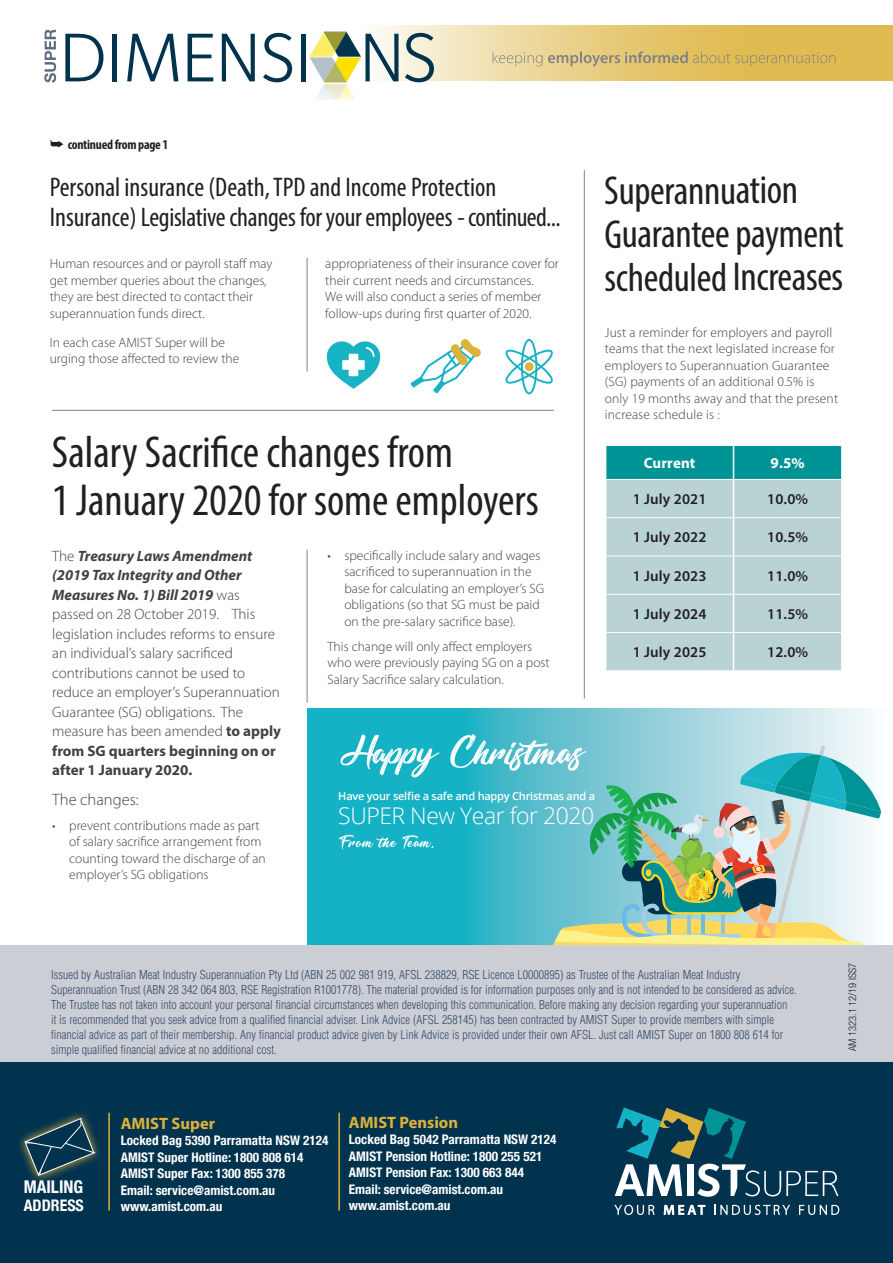
<style>
.page{position:relative;width:893px;height:1263px;background:#fff}
.page>*{position:absolute;margin:0;border:0;box-sizing:border-box;transform-origin:0 0}
.story_heading{font:condensed 45px/48px "Myriad Pro";color:#231f20}
.story_heading_white{font:condensed 40.5px/43.5px "Myriad Pro";letter-spacing:-.015em;color:#231f20}
.story_heading-2{font:condensed 27px/30px "Myriad Pro";letter-spacing:-.005em;color:#231f20}
.t1{font:300 22.95px "Open Sans";letter-spacing:-.02em;color:#fff}
.t2{font:700 condensed 17.55px "Helvetica Neue";color:#fff}
.t3{font:700 16.5px "Myriad Pro";color:#dcb239}
.body{font:300 16.5px "Myriad Pro";color:#414142}
.t4{font:700 condensed 15.9px "Helvetica Neue";color:#fff}
.body-2{font:300 15px/19.5px "Myriad Pro";color:#414142}
.body-3{font:600 15px "Myriad Pro";letter-spacing:.01em;color:#231f20}
.body-4{font:700 15px "Myriad Pro";letter-spacing:.005em;color:#fff}
.body-5{font:300 13.5px/16.5px "Myriad Pro";color:#414142}
.continued_heading{font:700 condensed 13.5px "Myriad Pro";letter-spacing:-.02em;color:#231f20}
.t5{font:700 condensed 13.2px/16.5px "Helvetica Neue";color:#fff}
.captions{font:300 condensed 12px/15px "Helvetica";color:#364c65}
.t6{font:600 10.95px "Open Sans";letter-spacing:-.02em;color:#fff}
.footnotes{font:300 condensed 10.5px "Helvetica Neue LT Std";color:#231f20}
.s1{font-weight:700;font-style:italic}
.s2{font-weight:700}
</style>
<div class="page">
<svg style="left:307px;top:709px;width:575px;height:236px;background:#56c3d0"></svg>
<svg style="left:339px;top:734px;width:542px;height:211px;background:#72c2c1"></svg>
<div style="left:0;top:945px;width:893px;height:147px;background:#ccced6"></div>
<div style="left:0;top:1063px;width:893px;height:200px;background:#02334e"></div>
<hr style="left:338px;top:1113px;width:2px;height:97px;background:#dcb239">
<hr style="left:108px;top:1113px;width:2px;height:97px;background:#dcb239">
<svg style="left:19px;top:1113px;width:81px;height:68px"></svg>
<svg style="left:24px;top:1117px;width:73px;height:60px"></svg>
<svg style="left:614px;top:1205px;width:41px;height:10px"></svg>
<svg style="left:664px;top:1205px;width:41px;height:10px"></svg>
<svg style="left:715px;top:1205px;width:75px;height:10px"></svg>
<svg style="left:799px;top:1205px;width:40px;height:10px"></svg>
<svg style="left:615px;top:1107px;width:223px;height:90px"></svg>
<svg style="left:376px;top:26px;width:517px;height:55px;background:#e7cb7b"></svg>
<svg style="left:493px;top:51px;width:342px;height:16px;background:#d3ba72"></svg>
<svg style="left:65px;top:34px;width:38px;height:47px"></svg>
<div style="left:112px;top:34px;width:5px;height:47px;background:#01334e"></div>
<svg style="left:127px;top:34px;width:51px;height:47px"></svg>
<svg style="left:188px;top:34px;width:25px;height:47px"></svg>
<svg style="left:222px;top:34px;width:33px;height:47px"></svg>
<svg style="left:263px;top:33px;width:29px;height:49px"></svg>
<div style="left:301px;top:34px;width:5px;height:47px;background:#01334e"></div>
<svg style="left:309px;top:32px;width:89px;height:68px"></svg>
<svg style="left:405px;top:33px;width:29px;height:49px"></svg>
<svg style="left:44px;top:30px;width:12px;height:53px"></svg>
<div style="left:606px;top:446px;width:235px;height:33px;background:#009396"></div>
<div style="left:606px;top:480px;width:235px;height:190px;background:#b9d3d5"></div>
<hr style="left:733px;top:446px;width:1px;height:33px;background:#fff">
<hr style="left:733px;top:480px;width:1px;height:37px;background:#fff">
<hr style="left:733px;top:518px;width:1px;height:38px;background:#fff">
<hr style="left:733px;top:556px;width:1px;height:38px;background:#fff">
<hr style="left:733px;top:595px;width:1px;height:37px;background:#fff">
<hr style="left:733px;top:633px;width:1px;height:37px;background:#fff">
<hr style="left:606px;top:517px;width:127px;height:1px;background:#fff">
<hr style="left:733px;top:517px;width:108px;height:1px;background:#fff">
<hr style="left:606px;top:556px;width:127px;height:1px;background:#fff">
<hr style="left:733px;top:556px;width:108px;height:1px;background:#fff">
<hr style="left:606px;top:594px;width:127px;height:1px;background:#fff">
<hr style="left:733px;top:594px;width:108px;height:1px;background:#fff">
<hr style="left:606px;top:632px;width:127px;height:1px;background:#fff">
<hr style="left:733px;top:632px;width:108px;height:1px;background:#fff">
<hr style="left:307px;top:258px;width:1px;height:114px;background:#808285">
<hr style="left:307px;top:550px;width:1px;height:153px;background:#808285">
<hr style="left:52px;top:410px;width:502px;height:1px;background:#808285">
<hr style="left:584px;top:170px;width:1px;height:528px;background:#808285">
<svg style="left:505px;top:339px;width:48px;height:55px"></svg>
<div style="left:525px;top:362px;width:9px;height:9px;background:#ddb236;border-radius:50%"></div>
<svg style="left:327px;top:341px;width:53px;height:48px"></svg>
<svg style="left:411px;top:339px;width:70px;height:54px"></svg>
<p class="continued_heading" style="left:50px;top:136px;width:120px">➥ continued from page 1</p>
<p class="story_heading-2" style="left:50px;top:171px;width:512px">Personal insurance (Death, TPD and Income Protection<br>Insurance) Legislative changes for your employees - continued...</p>
<p class="body-5" style="left:50px;top:255px;width:224px">Human resources and or payroll staff may get member queries about the changes, they are best directed to contact their superannuation funds direct.</p>
<p class="body-5" style="left:50px;top:334px;width:191px">In each case AMIST Super will be urging those affected to review the</p>
<p class="body-5" style="left:325px;top:255px;width:235px">appropriateness of their insurance cover for their current needs and circumstances.<br>We will also conduct a series of member follow-ups during first quarter of 2020.</p>
<p class="story_heading" style="left:52px;top:428px;width:488px">Salary Sacrifice changes from<br>1 January 2020 for some employers</p>
<p class="body-2" style="left:52px;top:546px;width:230px">The <span class="s1">Treasury Laws Amendment (2019 Tax Integrity and Other<br>Measures No. 1) Bill 2019</span> was passed on 28 October 2019. This legislation includes reforms to ensure an individual’s salary sacrificed contributions cannot be used to reduce an employer’s Superannuation<br>Guarantee (SG) obligations. The measure has been amended <span class="s2">to apply from SG quarters beginning on or after 1 January 2020.</span></p>
<p class="body" style="left:52px;top:789px;width:88px">The changes:</p>
<p class="body-5" style="left:69px;top:817px;width:198px;text-indent:-17px">• prevent contributions made as part of salary sacrifice arrangement from counting toward the discharge of an employer’s SG obligations</p>
<p class="body-5" style="left:344px;top:547px;width:201px;text-indent:-17px">• specifically include salary and wages sacrificed to superannuation in the base for calculating an employer’s SG obligations (so that SG must be paid on the pre-salary sacrifice base).</p>
<p class="body-5" style="left:327px;top:638px;width:224px">This change will only affect employers who were previously paying SG on a post<br>Salary Sacrifice salary calculation.</p>
<p class="t6" style="left:338px;top:789px;width:258px">Have your selfie a safe and happy Christmas and a</p>
<p class="t1" style="left:338px;top:800px;width:258px">SUPER New Year for 2020</p>
<p class="story_heading_white" style="left:604px;top:168px;width:241px">Superannuation<br>Guarantee payment scheduled Increases</p>
<p class="body-5" style="left:605px;top:324px;width:235px">Just a reminder for employers and payroll teams that the next legislated increase for employers to Superannuation Guarantee (SG) payments of an additional 0.5% is only 19 months away and that the present increase schedule is :</p>
<p class="body-4" style="left:644px;top:453px;width:53px">Current</p>
<p class="body-4" style="left:771px;top:453px;width:36px">9.5%</p>
<p class="body-3" style="left:633px;top:490px;width:75px">1 July 2021</p>
<p class="body-3" style="left:767px;top:490px;width:42px">10.0%</p>
<p class="body-3" style="left:633px;top:528px;width:75px">1 July 2022</p>
<p class="body-3" style="left:767px;top:528px;width:42px">10.5%</p>
<p class="body-3" style="left:633px;top:566px;width:75px">1 July 2023</p>
<p class="body-3" style="left:767px;top:566px;width:42px">11.0%</p>
<p class="body-3" style="left:633px;top:604px;width:75px">1 July 2024</p>
<p class="body-3" style="left:767px;top:604px;width:42px">11.5%</p>
<p class="body-3" style="left:633px;top:643px;width:75px">1 July 2025</p>
<p class="body-3" style="left:767px;top:643px;width:42px">12.0%</p>
<p class="captions" style="left:51px;top:967px;width:747px">Issued by Australian Meat Industry Superannuation Pty Ltd (ABN 25 002 981 919, AFSL 238829, RSE Licence L0000895) as Trustee of the Australian Meat Industry Superannuation Trust (ABN 28 342 064 803, RSE Registration R1001778). The material provided is for information purposes only and is not intended to be considered as advice.<br>The Trustee has not taken into account your personal financial circumstances when developing this communication. Before making any decision regarding your superannuation<br>it is recommended that you seek advice from a qualified financial adviser. Link Advice (AFSL 258145) has been contracted by AMIST Super to provide members with simple financial advice as part of their membership. Any financial product advice given by Link Advice is provided under their own AFSL. Just call AMIST Super on 1800 808 614 for simple qualified financial advice at no additional cost.</p>
<p class="t2" style="left:24px;top:1172px;width:61px">MAILING</p>
<p class="t4" style="left:24px;top:1192px;width:62px">ADDRESS</p>
<p class="t3" style="left:121px;top:1112px;width:96px">AMIST Super</p>
<p class="t5" style="left:121px;top:1131px;width:209px">Locked Bag 5390 Parramatta NSW 2124</p>
<p class="t5" style="left:121px;top:1148px;width:184px">AMIST Super Hotline: 1800 808 614</p>
<p class="t5" style="left:121px;top:1164px;width:166px">AMIST Super Fax: 1300 855 378<br>Email: service@amist.com.au www.amist.com.au</p>
<p class="t3" style="left:349px;top:1111px;width:111px">AMIST Pension</p>
<p class="t5" style="left:349px;top:1130px;width:209px">Locked Bag 5042 Parramatta NSW 2124</p>
<p class="t5" style="left:349px;top:1147px;width:195px">AMIST Pension Hotline: 1800 255 521</p>
<p class="t5" style="left:349px;top:1163px;width:177px">AMIST Pension Fax: 1300 663 844<br>Email: service@amist.com.au www.amist.com.au</p>
<p class="footnotes" style="left:846px;top:1051px;width:89px;rotate:-90deg">AM 1323.1 12/19 ISS7</p>
</div>
